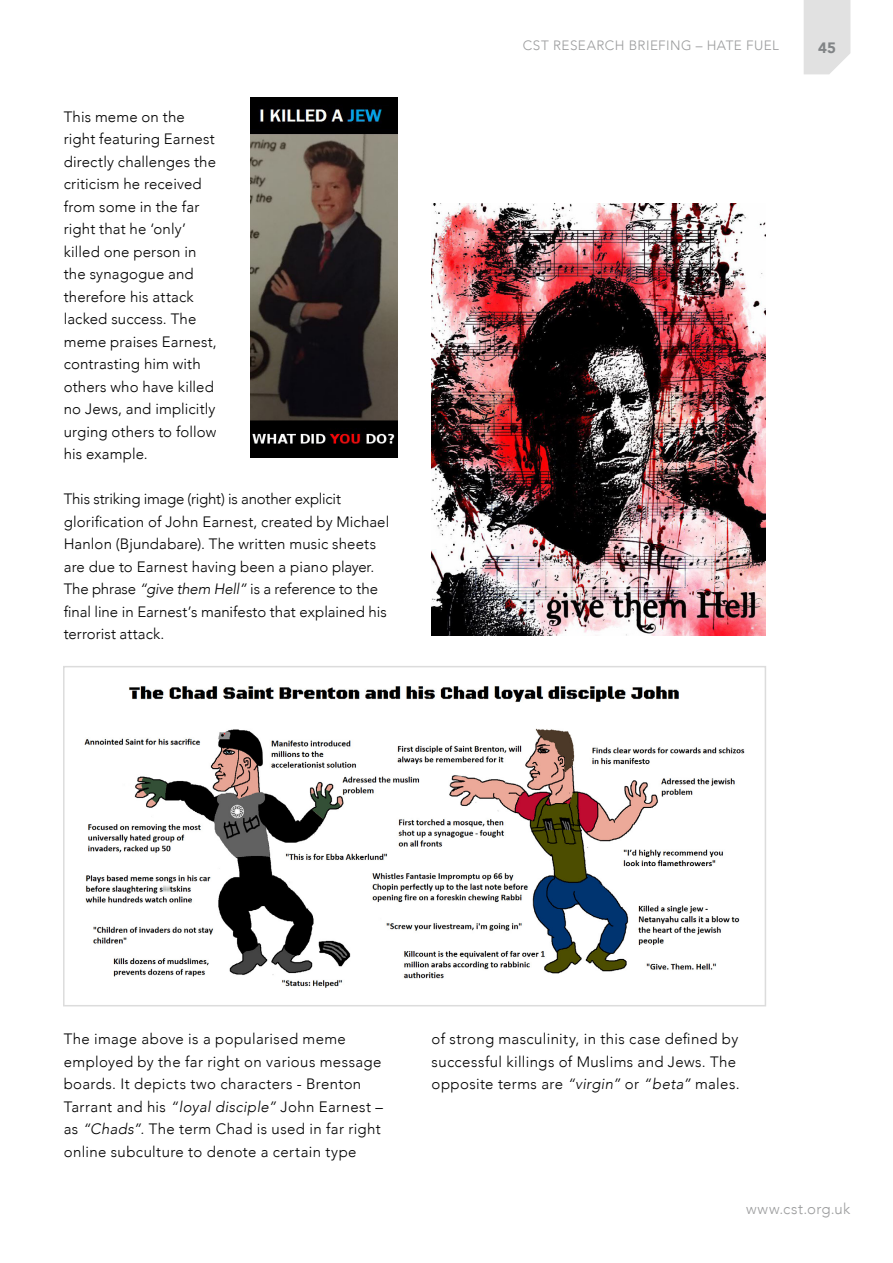
<style>
.page{position:relative;width:893px;height:1263px;background:#fff}
.page>*{position:absolute;margin:0;border:0;box-sizing:border-box;transform-origin:0 0}
.t1{font:300 15px/22.5px "Avenir";letter-spacing:.01em;color:#000}
.t2{font:300 15px "Avenir";letter-spacing:.035em;color:#9b9c9d}
.t3{font:900 15px "Avenir";color:#818486}
.t4{font:300 13.5px "Avenir";letter-spacing:.03em;color:#9b9c9d}
.s1{font-style:italic}
</style>
<div class="page">
<div style="left:804px;top:0;width:46px;height:74px;background:#e1e1e1"></div>
<img style="left:251px;top:98px;width:146px;height:359px">
<img style="left:432px;top:203px;width:333px;height:432px">
<img style="left:84px;top:686px;width:661px;height:302px">
<div style="left:63px;top:666px;width:703px;height:340px;border:2px solid #dcdcdc"></div>
<p class="t1" style="left:64px;top:105px;width:155px">This meme on the right featuring Earnest directly challenges the criticism he received from some in the far right that he ‘only’ killed one person in the synagogue and therefore his attack lacked success. The meme praises Earnest, contrasting him with others who have killed no Jews, and implicitly urging others to follow his example.</p>
<p class="t1" style="left:64px;top:488px;width:327px">This striking image (right) is another explicit glorification of John Earnest, created by Michael Hanlon (Bjundabare). The written music sheets are due to Earnest having been a piano player.<br>The phrase <span class="s1">“give them Hell”</span> is a reference to the final line in Earnest’s manifesto that explained his terrorist attack.</p>
<p class="t4" style="left:523px;top:37px;width:257px">CST RESEARCH BRIEFING – HATE FUEL</p>
<p class="t3" style="left:818px;top:35px;width:20px">45</p>
<p class="t1" style="left:64px;top:1028px;width:321px">The image above is a popularised meme employed by the far right on various message boards. It depicts two characters - Brenton Tarrant and his <span class="s1">“loyal disciple”</span> John Earnest – as <span class="s1">“Chads”.</span> The term Chad is used in far right online subculture to denote a certain type</p>
<p class="t1" style="left:432px;top:1028px;width:309px">of strong masculinity, in this case defined by successful killings of Muslims and Jews. The opposite terms are <span class="s1">“virgin”</span> or <span class="s1">“beta”</span> males.</p>
<p class="t2" style="left:746px;top:1200px;width:106px">www.cst.org.uk</p>
</div>
